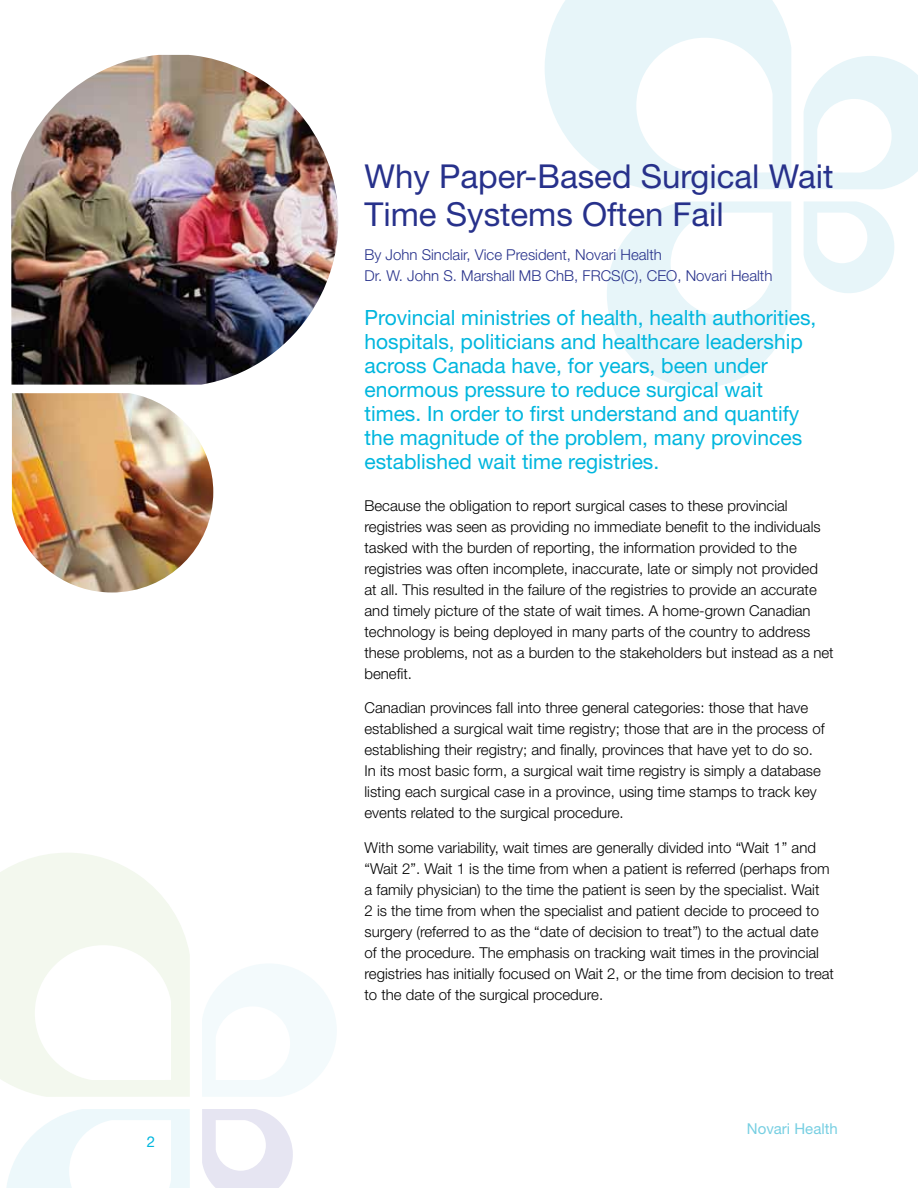
<style>
.page{position:relative;width:918px;height:1188px;background:#fff}
.page>*{position:absolute;margin:0;border:0;box-sizing:border-box;transform-origin:0 0}
.t1{font:33px/37.5px "Helvetica Neue";color:#27318b}
.t2{font:21px/24px "Helvetica Neue";color:#00b6de}
.t3{font:300 15px/21px "Helvetica Neue";color:#000}
.t4{font:300 15px/21px "Helvetica Neue";color:#27318b}
.t5{font:15px "Helvetica Neue";color:#77cfe2}
.t6{font:15px "Helvetica Neue";color:#00b6de}
</style>
<div class="page">
<svg style="left:545px;top:0;width:246px;height:189px;fill:#e7f5f9"></svg>
<svg style="left:607px;top:202px;width:184px;height:186px"></svg>
<svg style="left:804px;top:56px;width:114px;height:133px"></svg>
<svg style="left:804px;top:202px;width:90px;height:91px"></svg>
<svg style="left:0;top:853px;width:190px;height:244px;fill:#f3f8ee"></svg>
<svg style="left:6px;top:1109px;width:184px;height:79px"></svg>
<svg style="left:202px;top:964px;width:135px;height:133px"></svg>
<svg style="left:202px;top:1109px;width:91px;height:79px"></svg>
<img style="left:11px;top:55px;width:327px;height:330px">
<img style="left:12px;top:393px;width:201px;height:200px">
<p class="t6" style="left:147px;top:1132px;width:10px">2</p>
<h1 class="t1" style="left:364px;top:157px;width:471px">Why Paper-Based Surgical Wait<br>Time Systems Often Fail</h1>
<p class="t4" style="left:364px;top:244px;width:409px">By John Sinclair, Vice President, Novari Health<br>Dr. W. John S. Marshall MB ChB, FRCS(C), CEO, Novari Health</p>
<p class="t2" style="left:364px;top:306px;width:453px">Provincial ministries of health, health authorities, hospitals, politicians and healthcare leadership across Canada have, for years, been under enormous pressure to reduce surgical wait times. In order to first understand and quantify the magnitude of the problem, many provinces established wait time registries.</p>
<p class="t3" style="left:364px;top:494px;width:471px">Because the obligation to report surgical cases to these provincial registries was seen as providing no immediate benefit to the individuals tasked with the burden of reporting, the information provided to the registries was often incomplete, inaccurate, late or simply not provided at all. This resulted in the failure of the registries to provide an accurate and timely picture of the state of wait times. A home-grown Canadian technology is being deployed in many parts of the country to address these problems, not as a burden to the stakeholders but instead as a net benefit.</p>
<p class="t3" style="left:364px;top:697px;width:462px">Canadian provinces fall into three general categories: those that have established a surgical wait time registry; those that are in the process of establishing their registry; and finally, provinces that have yet to do so.<br>In its most basic form, a surgical wait time registry is simply a database listing each surgical case in a province, using time stamps to track key events related to the surgical procedure.</p>
<p class="t3" style="left:364px;top:836px;width:471px">With some variability, wait times are generally divided into “Wait 1” and “Wait 2”. Wait 1 is the time from when a patient is referred (perhaps from a family physician) to the time the patient is seen by the specialist. Wait<br>2 is the time from when the specialist and patient decide to proceed to surgery (referred to as the “date of decision to treat”) to the actual date of the procedure. The emphasis on tracking wait times in the provincial registries has initially focused on Wait 2, or the time from decision to treat to the date of the surgical procedure.</p>
<p class="t5" style="left:747px;top:1120px;width:92px">Novari Health</p>
</div>
